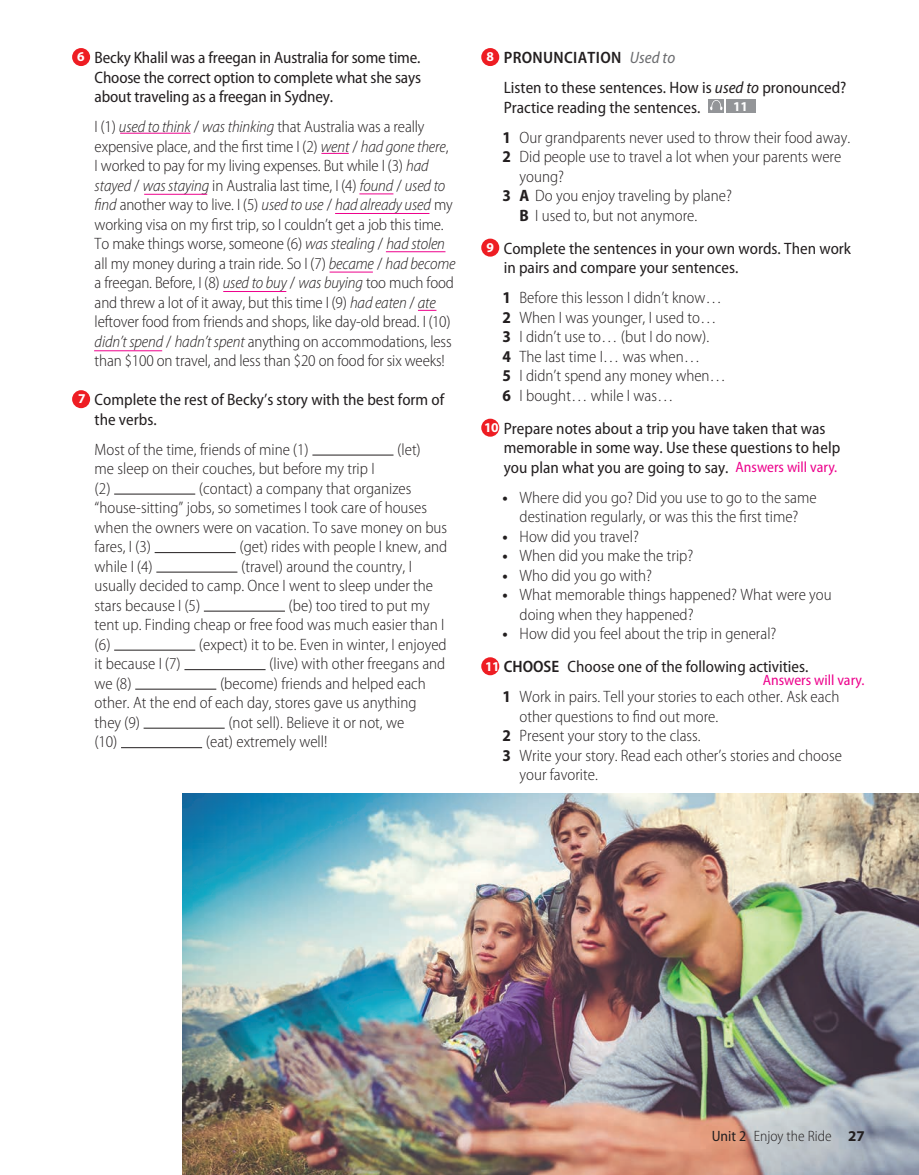
<style>
.page{position:relative;width:919px;height:1175px;background:#fff}
.page>*{position:absolute;margin:0;border:0;box-sizing:border-box;transform-origin:0 0}
.t1{font:300 semi-condensed 16.5px/19.5px "Myriad Pro";color:#231f20}
.t2{font:semi-condensed 16.5px/19.5px "Myriad Pro";color:#231f20}
.t3{font:300 semi-condensed 15px "Myriad Pro";color:#231f20}
.t4{font:semi-condensed 15px "Myriad Pro";color:#ed028c}
.t5{font:700 13.5px "Myriad Pro";color:#fff}
.s1{font-weight:700;font-stretch:normal;font-size:13.5px;color:#fff}
.s2{font-style:italic}
.s3{font-weight:600}
.s4{font-style:italic;color:#6c6d70}
.s5{font-weight:700}
.s6{font-size:15px;color:#ed028c}
.s7{font-weight:400}
.s8{font-weight:700;font-stretch:normal}
</style>
<div class="page">
<img style="left:183px;top:793px;width:735px;height:382px">
<div style="left:72px;top:48px;width:18px;height:18px;background:#ee1d23;border-radius:50%"></div>
<div style="left:72px;top:390px;width:18px;height:18px;background:#ee1d23;border-radius:50%"></div>
<hr style="left:312px;top:455px;width:81px;height:1px;background:#231f20">
<hr style="left:114px;top:494px;width:81px;height:1px;background:#231f20">
<hr style="left:154px;top:552px;width:81px;height:1px;background:#231f20">
<hr style="left:156px;top:572px;width:81px;height:1px;background:#231f20">
<hr style="left:204px;top:611px;width:81px;height:1px;background:#231f20">
<hr style="left:114px;top:650px;width:81px;height:1px;background:#231f20">
<hr style="left:184px;top:669px;width:81px;height:1px;background:#231f20">
<hr style="left:135px;top:689px;width:81px;height:1px;background:#231f20">
<hr style="left:143px;top:728px;width:81px;height:1px;background:#231f20">
<hr style="left:121px;top:747px;width:81px;height:1px;background:#231f20">
<div style="left:481px;top:48px;width:18px;height:18px;background:#ee1d23;border-radius:50%"></div>
<div style="left:708px;top:99px;width:15px;height:14px;background:#939598"></div>
<svg style="left:710px;top:100px;width:12px;height:10px"></svg>
<div style="left:725px;top:99px;width:30px;height:14px;background:#939598"></div>
<div style="left:481px;top:239px;width:18px;height:18px;background:#ee1d23;border-radius:50%"></div>
<div style="left:481px;top:419px;width:18px;height:18px;background:#ee1d23;border-radius:50%"></div>
<div style="left:481px;top:657px;width:18px;height:18px;background:#ee1d23;border-radius:50%"></div>
<hr style="left:120px;top:133px;width:70px;height:1px;background:#ed028c">
<svg style="left:321px;top:153px;width:27px;height:1px"></svg>
<hr style="left:144px;top:194px;width:63px;height:1px;background:#ed028c">
<hr style="left:359px;top:193px;width:34px;height:1px;background:#ed028c">
<hr style="left:335px;top:213px;width:94px;height:1px;background:#ed028c">
<hr style="left:386px;top:251px;width:59px;height:1px;background:#ed028c">
<hr style="left:329px;top:272px;width:44px;height:1px;background:#ed028c">
<hr style="left:223px;top:291px;width:63px;height:1px;background:#ed028c">
<svg style="left:418px;top:310px;width:18px;height:1px"></svg>
<hr style="left:94px;top:350px;width:68px;height:1px;background:#ed028c">
<p class="t2" style="left:95px;top:48px;width:328px;text-align:justify;text-indent:-17px"><span class="s1">6</span> Becky Khalil was a freegan in Australia for some time.<br>Choose the correct option to complete what she says about traveling as a freegan in Sydney.</p>
<p class="t1" style="left:95px;top:117px;width:362px">I (1) <span class="s2">used to think</span> / <span class="s2">was thinking</span> that Australia was a really expensive place, and the first time I (2) <span class="s2">went</span> / <span class="s2">had gone there</span>, I worked to pay for my living expenses. But while I (3) <span class="s2">had stayed</span> / <span class="s2">was staying</span> in Australia last time, I (4) <span class="s2">found</span> / <span class="s2">used to find</span> another way to live. I (5) <span class="s2">used to use</span> / <span class="s2">had already used</span> my working visa on my first trip, so I couldn’t get a job this time.<br>To make things worse, someone (6) <span class="s2">was stealing</span> / <span class="s2">had stolen </span>all my money during a train ride. So I (7) <span class="s2">became</span> / <span class="s2">had become </span>a freegan. Before, I (8) <span class="s2">used to buy</span> / <span class="s2">was buying</span> too much food and threw a lot of it away, but this time I (9) <span class="s2">had eaten</span> / <span class="s2">ate </span>leftover food from friends and shops, like day-old bread. I (10) <span class="s2">didn’t spend</span> / <span class="s2">hadn’t spent</span> anything on accommodations, less than $100 on travel, and less than $20 on food for six weeks!</p>
<p class="t2" style="left:95px;top:390px;width:351px;text-indent:-16px"><span class="s1">7</span> Complete the rest of Becky’s story with the best form of the verbs.</p>
<p class="t1" style="left:95px;top:439px;width:216px">Most of the time, friends of mine (1)</p>
<p class="t1" style="left:397px;top:439px;width:25px">(let)</p>
<p class="t1" style="left:95px;top:459px;width:281px">me sleep on their couches, but before my trip I (2)</p>
<p class="t1" style="left:95px;top:478px;width:354px;text-indent:104px">(contact) a company that organizes “house-sitting” jobs, so sometimes I took care of houses when the owners were on vacation. To save money on bus fares, I (3)</p>
<p class="t1" style="left:239px;top:537px;width:209px">(get) rides with people I knew, and</p>
<p class="t1" style="left:95px;top:556px;width:340px;text-indent:146px">(travel) around the country, I usually decided to camp. Once I went to sleep under the stars because I (5)</p>
<p class="t1" style="left:95px;top:556px;width:60px">while I (4)</p>
<p class="t1" style="left:95px;top:595px;width:351px;text-indent:194px">(be) too tired to put my tent up. Finding cheap or free food was much easier than I (6)</p>
<p class="t1" style="left:199px;top:634px;width:249px">(expect) it to be. Even in winter, I enjoyed</p>
<p class="t1" style="left:95px;top:654px;width:88px">it because I (7)</p>
<p class="t1" style="left:269px;top:654px;width:178px">(live) with other freegans and</p>
<p class="t1" style="left:95px;top:673px;width:39px">we (8)</p>
<p class="t1" style="left:95px;top:673px;width:332px;text-indent:125px">(become) friends and helped each other. At the end of each day, stores gave us anything they (9)</p>
<p class="t1" style="left:228px;top:712px;width:177px">(not sell). Believe it or not, we</p>
<p class="t1" style="left:95px;top:732px;width:24px">(10)</p>
<p class="t1" style="left:206px;top:732px;width:123px">(eat) extremely well!</p>
<p class="t2" style="left:503px;top:42px;width:344px;line-height:30px;text-indent:-17px"><span class="s1">8</span> <span class="s3">PRONUNCIATION</span> <span class="s4">Used to<br></span>Listen to these sentences. How is <span class="s2">used to</span> pronounced?</p>
<p class="t2" style="left:503px;top:97px;width:198px">Practice reading the sentences.</p>
<p class="t5" style="left:732px;top:97px;width:16px">11</p>
<p class="t1" style="left:502px;top:127px;width:349px"><span class="s5">1</span> Our grandparents never used to throw their food away.</p>
<p class="t1" style="left:502px;top:147px;width:340px"><span class="s5">2</span> Did people use to travel a lot when your parents were</p>
<p class="t1" style="left:519px;top:166px;width:46px">young?</p>
<p class="t1" style="left:502px;top:186px;width:231px"><span class="s5">3 A</span> Do you enjoy traveling by plane?</p>
<p class="t1" style="left:519px;top:205px;width:179px"><span class="s5">B</span> I used to, but not anymore.</p>
<p class="t2" style="left:503px;top:238px;width:348px;text-indent:-17px"><span class="s1">9</span> Complete the sentences in your own words. Then work in pairs and compare your sentences.</p>
<p class="t1" style="left:502px;top:288px;width:225px"><span class="s5">1</span> Before this lesson I didn’t know…<br><span class="s5">2</span> When I was younger, I used to…<br><span class="s5">3</span> I didn’t use to… (but I do now).<br><span class="s5">4</span> The last time I… was when…<br><span class="s5">5</span> I didn’t spend any money when…<br><span class="s5">6</span> I bought… while I was…</p>
<p class="t2" style="left:503px;top:418px;width:338px;text-indent:-20px"><span class="s1">10</span> Prepare notes about a trip you have taken that was memorable in some way. Use these questions to help you plan what you are going to say. <span class="s6">Answers will vary.</span></p>
<p class="t1" style="left:502px;top:487px;width:315px;text-align:center"><span class="s5">•</span> Where did you go? Did you use to go to the same destination regularly, or was this the first time?</p>
<p class="t1" style="left:502px;top:526px;width:138px"><span class="s5">•</span> How did you travel?</p>
<p class="t1" style="left:502px;top:546px;width:192px"><span class="s5">•</span> When did you make the trip?</p>
<p class="t1" style="left:502px;top:565px;width:151px"><span class="s5">•</span> Who did you go with?</p>
<p class="t1" style="left:519px;top:585px;width:313px;text-indent:-17px"><span class="s5">•</span> What memorable things happened? What were you doing when they happened?</p>
<p class="t1" style="left:485px;top:617px;width:324px;line-height:33px;text-indent:17px"><span class="s5">•</span> How did you feel about the trip in general?<br><span class="s1">11</span> <span class="s3">CHOOSE</span> <span class="s7">Choose one of the following activities.</span></p>
<p class="t1" style="left:502px;top:687px;width:338px"><span class="s5">1</span> Work in pairs. Tell your stories to each other. Ask each</p>
<p class="t1" style="left:519px;top:706px;width:200px">other questions to find out more.</p>
<p class="t1" style="left:502px;top:726px;width:199px"><span class="s5">2</span> Present your story to the class.</p>
<p class="t1" style="left:502px;top:745px;width:341px"><span class="s5">3</span> Write your story. Read each other’s stories and choose</p>
<p class="t1" style="left:519px;top:765px;width:80px">your favorite.</p>
<p class="t4" style="left:762px;top:671px;width:103px">Answers will vary.</p>
<p class="t3" style="left:711px;top:1127px;width:154px"><span class="s7">Unit 2</span> Enjoy the Ride <span class="s8">27</span></p>
</div>
